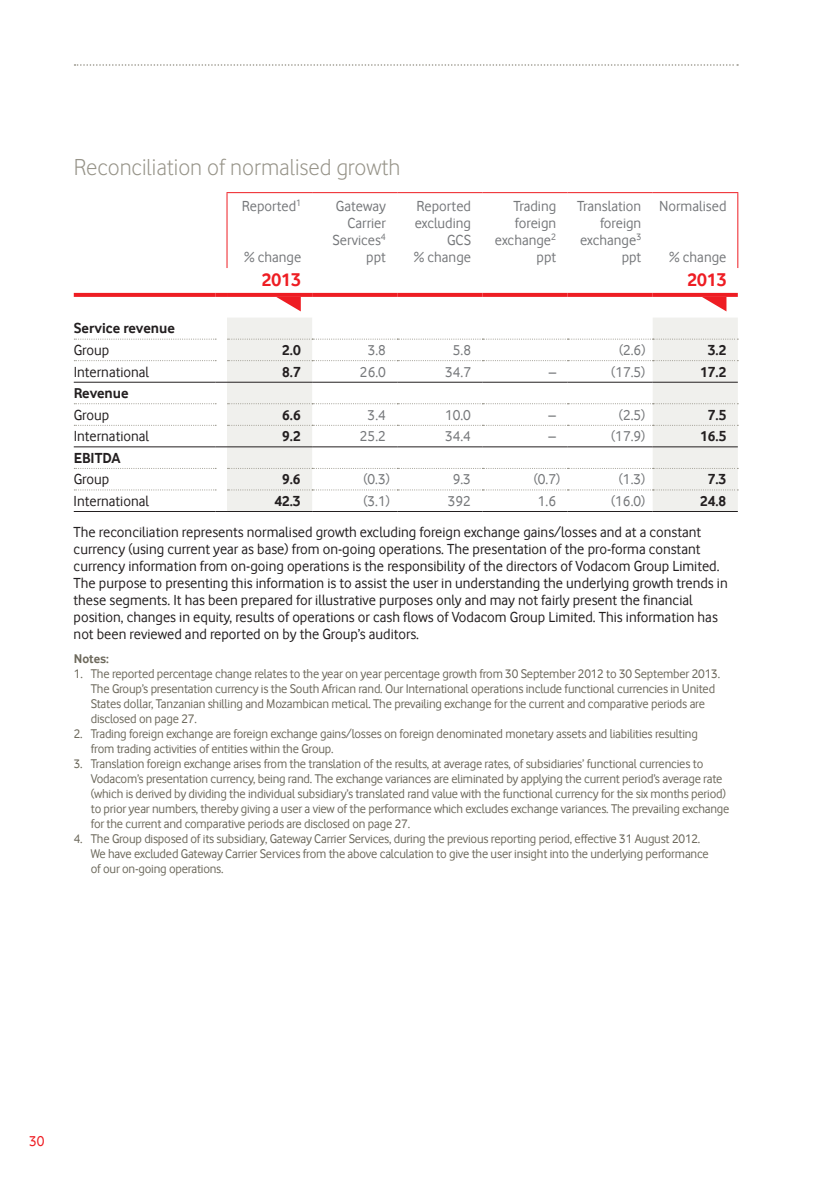
<style>
.page{position:relative;width:840px;height:1191px;background:#fff}
.page>*{position:absolute;margin:0;border:0;box-sizing:border-box;transform-origin:0 0}
.t1{font:24px "Vodafone Lt";color:#969388}
.t2{font:700 19px "Vodafone Rg";color:#ee1d23}
.t3{font:15px/17px "Vodafone Rg";color:#231f20}
.t4{font:15px/17px "Vodafone Rg";color:#76787b;text-align:right}
.t5{font:700 15px "Vodafone Rg";color:#231f20}
.t6{font:15px "Vodafone Rg";color:#ee1d23}
.t7{font:13px/15px "Vodafone Rg";letter-spacing:-.015em;color:#6d695c}
.t8{font:700 13px "Vodafone Rg";color:#6d695c}
</style>
<div class="page">
<svg style="left:74px;top:64px;width:663px;height:2px"></svg>
<svg style="left:227px;top:318px;width:510px;height:193px"></svg>
<hr style="left:226px;top:193px;width:1px;height:75px;background:#ee1d23">
<svg style="left:74px;top:339px;width:142px;height:1px"></svg>
<svg style="left:227px;top:339px;width:511px;height:1px"></svg>
<svg style="left:74px;top:360px;width:142px;height:1px"></svg>
<svg style="left:227px;top:360px;width:511px;height:1px"></svg>
<svg style="left:74px;top:403px;width:142px;height:1px"></svg>
<svg style="left:227px;top:403px;width:511px;height:1px"></svg>
<svg style="left:74px;top:425px;width:142px;height:1px"></svg>
<svg style="left:227px;top:425px;width:511px;height:1px"></svg>
<svg style="left:74px;top:468px;width:142px;height:1px"></svg>
<svg style="left:227px;top:468px;width:511px;height:1px"></svg>
<svg style="left:74px;top:489px;width:142px;height:1px"></svg>
<svg style="left:227px;top:489px;width:511px;height:1px"></svg>
<hr style="left:226px;top:192px;width:86px;height:1px;background:#ee1d23">
<hr style="left:312px;top:192px;width:85px;height:1px;background:#ee1d23">
<hr style="left:397px;top:192px;width:85px;height:1px;background:#ee1d23">
<hr style="left:482px;top:192px;width:85px;height:1px;background:#ee1d23">
<hr style="left:567px;top:192px;width:85px;height:1px;background:#ee1d23">
<hr style="left:652px;top:192px;width:86px;height:1px;background:#ee1d23">
<hr style="left:737px;top:193px;width:1px;height:75px;background:#ee1d23">
<svg style="left:74px;top:293px;width:141px;height:4px"></svg>
<svg style="left:215px;top:293px;width:12px;height:4px"></svg>
<svg style="left:227px;top:293px;width:85px;height:4px"></svg>
<svg style="left:312px;top:293px;width:85px;height:4px"></svg>
<svg style="left:397px;top:293px;width:85px;height:4px"></svg>
<svg style="left:482px;top:293px;width:85px;height:4px"></svg>
<svg style="left:567px;top:293px;width:85px;height:4px"></svg>
<svg style="left:652px;top:293px;width:85px;height:4px"></svg>
<hr style="left:74px;top:382px;width:141px;height:1px;background:#231f20">
<svg style="left:215px;top:382px;width:12px;height:1px"></svg>
<hr style="left:227px;top:382px;width:85px;height:1px;background:#231f20">
<hr style="left:312px;top:382px;width:85px;height:1px;background:#231f20">
<hr style="left:397px;top:382px;width:85px;height:1px;background:#231f20">
<hr style="left:482px;top:382px;width:85px;height:1px;background:#231f20">
<hr style="left:567px;top:382px;width:85px;height:1px;background:#231f20">
<hr style="left:652px;top:382px;width:85px;height:1px;background:#231f20">
<hr style="left:74px;top:446px;width:141px;height:1px;background:#231f20">
<svg style="left:215px;top:446px;width:12px;height:1px"></svg>
<hr style="left:227px;top:446px;width:85px;height:1px;background:#231f20">
<hr style="left:312px;top:446px;width:85px;height:1px;background:#231f20">
<hr style="left:397px;top:446px;width:85px;height:1px;background:#231f20">
<hr style="left:482px;top:446px;width:85px;height:1px;background:#231f20">
<hr style="left:567px;top:446px;width:85px;height:1px;background:#231f20">
<hr style="left:652px;top:446px;width:85px;height:1px;background:#231f20">
<hr style="left:74px;top:511px;width:141px;height:1px;background:#231f20">
<svg style="left:215px;top:511px;width:12px;height:1px"></svg>
<hr style="left:227px;top:511px;width:85px;height:1px;background:#231f20">
<hr style="left:312px;top:511px;width:85px;height:1px;background:#231f20">
<hr style="left:397px;top:511px;width:85px;height:1px;background:#231f20">
<hr style="left:482px;top:511px;width:85px;height:1px;background:#231f20">
<hr style="left:567px;top:511px;width:85px;height:1px;background:#231f20">
<hr style="left:652px;top:511px;width:85px;height:1px;background:#231f20">
<svg style="left:276px;top:297px;width:24px;height:14px"></svg>
<svg style="left:702px;top:297px;width:24px;height:14px"></svg>
<h1 class="t1" style="left:74px;top:153px;width:328px">Reconciliation of normalised growth</h1>
<p class="t4" style="left:242px;top:198px;width:61px">Reported<sup>1</sup></p>
<p class="t4" style="left:244px;top:249px;width:59px">% change</p>
<p class="t4" style="left:332px;top:198px;width:55px">Gateway<br>Carrier<br>Services<sup>4 </sup>ppt</p>
<p class="t4" style="left:413px;top:198px;width:59px">Reported excluding<br>GCS<br>% change</p>
<p class="t4" style="left:494px;top:198px;width:63px">Trading foreign exchange<sup>2 </sup>ppt</p>
<p class="t4" style="left:576px;top:198px;width:66px">Translation foreign exchange<sup>3 </sup>ppt</p>
<p class="t4" style="left:658px;top:198px;width:69px">Normalised</p>
<p class="t4" style="left:668px;top:249px;width:59px">% change</p>
<h2 class="t2" style="left:261px;top:269px;width:40px">2013</h2>
<h2 class="t2" style="left:687px;top:269px;width:40px">2013</h2>
<p class="t5" style="left:74px;top:320px;width:103px">Service revenue</p>
<p class="t3" style="left:74px;top:341px;width:37px">Group</p>
<p class="t5" style="left:282px;top:341px;width:20px">2.0</p>
<p class="t4" style="left:367px;top:341px;width:20px">3.8</p>
<p class="t4" style="left:452px;top:341px;width:20px">5.8</p>
<p class="t4" style="left:618px;top:341px;width:28px">(2.6)</p>
<p class="t5" style="left:707px;top:341px;width:20px">3.2</p>
<p class="t3" style="left:74px;top:363px;width:77px">International</p>
<p class="t5" style="left:282px;top:363px;width:20px">8.7</p>
<p class="t4" style="left:360px;top:363px;width:27px">26.0</p>
<p class="t4" style="left:445px;top:363px;width:27px">34.7</p>
<p class="t4" style="left:548px;top:363px;width:9px">–</p>
<p class="t4" style="left:611px;top:363px;width:36px">(17.5)</p>
<p class="t5" style="left:699px;top:363px;width:28px">17.2</p>
<p class="t5" style="left:74px;top:384px;width:56px">Revenue</p>
<p class="t3" style="left:74px;top:406px;width:37px">Group</p>
<p class="t5" style="left:282px;top:406px;width:20px">6.6</p>
<p class="t4" style="left:367px;top:406px;width:20px">3.4</p>
<p class="t4" style="left:445px;top:406px;width:27px">10.0</p>
<p class="t4" style="left:548px;top:406px;width:9px">–</p>
<p class="t4" style="left:618px;top:406px;width:28px">(2.5)</p>
<p class="t5" style="left:707px;top:406px;width:20px">7.5</p>
<p class="t3" style="left:74px;top:427px;width:77px">International</p>
<p class="t5" style="left:282px;top:427px;width:20px">9.2</p>
<p class="t4" style="left:360px;top:427px;width:27px">25.2</p>
<p class="t4" style="left:445px;top:427px;width:27px">34.4</p>
<p class="t4" style="left:548px;top:427px;width:9px">–</p>
<p class="t4" style="left:611px;top:427px;width:36px">(17.9)</p>
<p class="t5" style="left:699px;top:427px;width:28px">16.5</p>
<p class="t5" style="left:74px;top:449px;width:48px">EBITDA</p>
<p class="t3" style="left:74px;top:471px;width:37px">Group</p>
<p class="t5" style="left:282px;top:470px;width:20px">9.6</p>
<p class="t4" style="left:363px;top:471px;width:28px">(0.3)</p>
<p class="t4" style="left:452px;top:471px;width:20px">9.3</p>
<p class="t4" style="left:533px;top:471px;width:28px">(0.7)</p>
<p class="t4" style="left:618px;top:471px;width:28px">(1.3)</p>
<p class="t5" style="left:707px;top:470px;width:20px">7.3</p>
<p class="t3" style="left:74px;top:492px;width:77px">International</p>
<p class="t5" style="left:274px;top:492px;width:28px">42.3</p>
<p class="t4" style="left:363px;top:492px;width:28px">(3.1)</p>
<p class="t4" style="left:447px;top:492px;width:25px">392</p>
<p class="t4" style="left:537px;top:492px;width:20px">1.6</p>
<p class="t4" style="left:610px;top:492px;width:36px">(16.0)</p>
<p class="t5" style="left:699px;top:492px;width:28px">24.8</p>
<p class="t3" style="left:74px;top:523px;width:655px">The reconciliation represents normalised growth excluding foreign exchange gains/losses and at a constant currency (using current year as base) from on-going operations. The presentation of the pro-forma constant currency information from on-going operations is the responsibility of the directors of Vodacom Group Limited.<br>The purpose to presenting this information is to assist the user in understanding the underlying growth trends in these segments. It has been prepared for illustrative purposes only and may not fairly present the financial position, changes in equity, results of operations or cash flows of Vodacom Group Limited. This information has not been reviewed and reported on by the Group’s auditors.</p>
<p class="t8" style="left:74px;top:651px;width:37px">Notes:</p>
<p class="t7" style="left:91px;top:666px;width:630px;text-indent:-17px">1. The reported percentage change relates to the year on year percentage growth from 30 September 2012 to 30 September 2013.<br>The Group’s presentation currency is the South African rand. Our International operations include functional currencies in United States dollar, Tanzanian shilling and Mozambican metical. The prevailing exchange for the current and comparative periods are disclosed on page 27.</p>
<p class="t7" style="left:91px;top:726px;width:608px;text-indent:-17px">2. Trading foreign exchange are foreign exchange gains/losses on foreign denominated monetary assets and liabilities resulting from trading activities of entities within the Group.</p>
<p class="t7" style="left:91px;top:756px;width:640px;text-indent:-17px">3. Translation foreign exchange arises from the translation of the results, at average rates, of subsidiaries’ functional currencies to Vodacom’s presentation currency, being rand. The exchange variances are eliminated by applying the current period’s average rate (which is derived by dividing the individual subsidiary’s translated rand value with the functional currency for the six months period) to prior year numbers, thereby giving a user a view of the performance which excludes exchange variances. The prevailing exchange for the current and comparative periods are disclosed on page 27.</p>
<p class="t7" style="left:91px;top:831px;width:619px;text-indent:-17px">4. The Group disposed of its subsidiary, Gateway Carrier Services, during the previous reporting period, effective 31 August 2012.<br>We have excluded Gateway Carrier Services from the above calculation to give the user insight into the underlying performance of our on-going operations.</p>
<p class="t6" style="left:29px;top:1132px;width:17px">30</p>
</div>
